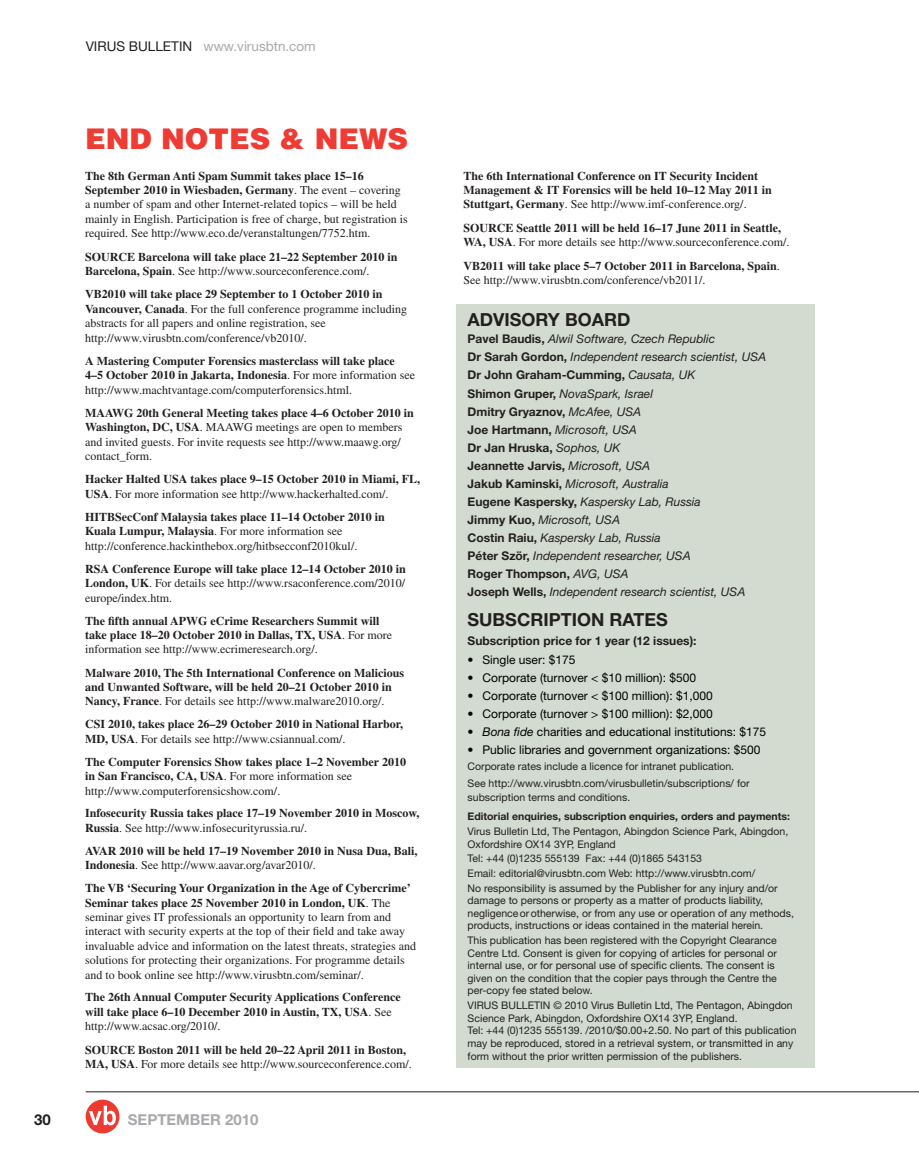
<style>
.page{position:relative;width:919px;height:1166px;background:#fff}
.page>*{position:absolute;margin:0;border:0;box-sizing:border-box;transform-origin:0 0}
.t1{font:900 28.5px "Helvetica";color:#ee3b34}
.t2{font:700 18px "Helvetica Neue";color:#231f20}
.t3{font:700 15px "Helvetica Neue";color:#a8a9ad}
.t4{font:700 15px "Helvetica Neue";color:#231f20}
.t5{font:13.5px "Helvetica Neue";color:#a8a9ad}
.t6{font:700 12px/14.4px "Times";color:#231f20}
.t7{font:12px/14.4px "Times";color:#231f20}
.t8{font:italic 12px/18px "Helvetica Neue";color:#231f20}
.t9{font:12px "Helvetica Neue";color:#000}
.t10{font:700 12px "Helvetica Neue";color:#231f20}
.t11{font:10.5px/12.6px "Helvetica Neue";color:#231f20}
.t12{font:700 10.5px "Helvetica Neue";color:#231f20}
.s1{color:#231f20}
.s2{font-weight:700}
.s3{font-weight:400}
.s4{font-weight:700;font-style:normal}
.s5{font-style:italic}
</style>
<div class="page">
<hr style="left:86px;top:1091px;width:832px;height:1px;background:#231f20">
<div style="left:86px;top:1099px;width:33px;height:34px;background:#ee3b32;border-radius:50%"></div>
<svg style="left:89px;top:1105px;width:27px;height:19px"></svg>
<div style="left:456px;top:304px;width:358px;height:763px;background:#d3dbd0"></div>
<p class="t4" style="left:34px;top:1113px;width:18px">30</p>
<p class="t5" style="left:86px;top:41px;width:231px"><span class="s1">VIRUS BULLETIN</span> www.virusbtn.com</p>
<h1 class="t1" style="left:85px;top:128px;width:324px">END NOTES &amp; NEWS</h1>
<p class="t7" style="left:85px;top:169px;width:324px"><span class="s2">The 8th German Anti Spam Summit takes place 15–16<br>September 2010 in Wiesbaden, Germany</span>. The event – covering a number of spam and other Internet-related topics – will be held mainly in English. Participation is free of charge, but registration is required. See http://www.eco.de/veranstaltungen/7752.htm.</p>
<p class="t6" style="left:85px;top:251px;width:314px">SOURCE Barcelona will take place 21–22 September 2010 in<br>Barcelona, Spain<span class="s3">. See http://www.sourceconference.com/.</span></p>
<p class="t7" style="left:85px;top:288px;width:323px"><span class="s2">VB2010 will take place 29 September to 1 October 2010 in Vancouver, Canada</span>. For the full conference programme including abstracts for all papers and online registration, see http://www.virusbtn.com/conference/vb2010/.</p>
<p class="t6" style="left:85px;top:354px;width:331px">A Mastering Computer Forensics masterclass will take place<br>4–5 October 2010 in Jakarta, Indonesia<span class="s3">. For more information see http://www.machtvantage.com/computerforensics.html.</span></p>
<p class="t7" style="left:85px;top:406px;width:330px"><span class="s2">MAAWG 20th General Meeting takes place 4–6 October 2010 in Washington, DC, USA</span>. MAAWG meetings are open to members and invited guests. For invite requests see http://www.maawg.org/ contact_form.</p>
<p class="t6" style="left:85px;top:473px;width:336px">Hacker Halted USA takes place 9–15 October 2010 in Miami, FL,<br>USA<span class="s3">. For more information see http://www.hackerhalted.com/.</span></p>
<p class="t7" style="left:85px;top:510px;width:301px"><span class="s2">HITBSecConf Malaysia takes place 11–14 October 2010 in<br>Kuala Lumpur, Malaysia</span>. For more information see http://conference.hackinthebox.org/hitbsecconf2010kul/.</p>
<p class="t7" style="left:85px;top:562px;width:322px;text-align:justify"><span class="s2">RSA Conference Europe will take place 12–14 October 2010 in London, UK</span>. For details see http://www.rsaconference.com/2010/ europe/index.htm.</p>
<p class="t6" style="left:85px;top:614px;width:308px">The fifth annual APWG eCrime Researchers Summit will take place 18–20 October 2010 in Dallas, TX, USA<span class="s3">. For more information see http://www.ecrimeresearch.org/.</span></p>
<p class="t6" style="left:85px;top:666px;width:321px">Malware 2010, The 5th International Conference on Malicious and Unwanted Software, will be held 20–21 October 2010 in<br>Nancy, France<span class="s3">. For details see http://www.malware2010.org/.</span></p>
<p class="t6" style="left:85px;top:718px;width:319px">CSI 2010, takes place 26–29 October 2010 in National Harbor,<br>MD, USA<span class="s3">. For details see http://www.csiannual.com/.</span></p>
<p class="t6" style="left:85px;top:755px;width:322px">The Computer Forensics Show takes place 1–2 November 2010 in San Francisco, CA, USA<span class="s3">. For more information see http://www.computerforensicshow.com/.</span></p>
<p class="t6" style="left:85px;top:807px;width:336px">Infosecurity Russia takes place 17–19 November 2010 in Moscow,<br>Russia<span class="s3">. See http://www.infosecurityrussia.ru/.</span></p>
<p class="t6" style="left:85px;top:844px;width:334px">AVAR 2010 will be held 17–19 November 2010 in Nusa Dua, Bali,<br>Indonesia<span class="s3">. See http://www.aavar.org/avar2010/.</span></p>
<p class="t7" style="left:85px;top:881px;width:332px"><span class="s2">The VB ‘Securing Your Organization in the Age of Cybercrime’ Seminar takes place 25 November 2010 in London, UK</span>. The seminar gives IT professionals an opportunity to learn from and interact with security experts at the top of their field and take away invaluable advice and information on the latest threats, strategies and solutions for protecting their organizations. For programme details and to book online see http://www.virusbtn.com/seminar/.</p>
<p class="t6" style="left:85px;top:991px;width:317px">The 26th Annual Computer Security Applications Conference will take place 6–10 December 2010 in Austin, TX, USA<span class="s3">. See http://www.acsac.org/2010/.</span></p>
<p class="t6" style="left:85px;top:1043px;width:328px">SOURCE Boston 2011 will be held 20–22 April 2011 in Boston,<br>MA, USA<span class="s3">. For more details see http://www.sourceconference.com/.</span></p>
<p class="t3" style="left:128px;top:1113px;width:132px">SEPTEMBER 2010</p>
<p class="t6" style="left:463px;top:169px;width:310px">The 6th International Conference on IT Security Incident<br>Management &amp; IT Forensics will be held 10–12 May 2011 in<br>Stuttgart, Germany<span class="s3">. See http://www.imf-conference.org/.</span></p>
<p class="t6" style="left:463px;top:221px;width:327px">SOURCE Seattle 2011 will be held 16–17 June 2011 in Seattle,<br>WA, USA<span class="s3">. For more details see http://www.sourceconference.com/.</span></p>
<p class="t6" style="left:463px;top:259px;width:318px">VB2011 will take place 5–7 October 2011 in Barcelona, Spain<span class="s3">.<br>See http://www.virusbtn.com/conference/vb2011/.</span></p>
<h2 class="t2" style="left:467px;top:313px;width:164px">ADVISORY BOARD</h2>
<p class="t8" style="left:467px;top:331px;width:300px"><span class="s4">Pavel Baudis,</span> Alwil Software, Czech Republic<br><span class="s4">Dr Sarah Gordon,</span> Independent research scientist, USA <span class="s4">Dr John Graham-Cumming,</span> Causata, UK<br><span class="s4">Shimon Gruper,</span> NovaSpark, Israel<br><span class="s4">Dmitry Gryaznov,</span> McAfee, USA<br><span class="s4">Joe Hartmann,</span> Microsoft, USA<br><span class="s4">Dr Jan Hruska,</span> Sophos, UK<br><span class="s4">Jeannette Jarvis,</span> Microsoft, USA<br><span class="s4">Jakub Kaminski,</span> Microsoft, Australia<br><span class="s4">Eugene Kaspersky,</span> Kaspersky Lab, Russia<br><span class="s4">Jimmy Kuo,</span> Microsoft, USA<br><span class="s4">Costin Raiu,</span> Kaspersky Lab, Russia<br><span class="s4">Péter Ször,</span> Independent researcher, USA<br><span class="s4">Roger Thompson,</span> AVG, USA<br><span class="s4">Joseph Wells,</span> Independent research scientist, USA</p>
<h2 class="t2" style="left:467px;top:613px;width:202px">SUBSCRIPTION RATES</h2>
<p class="t10" style="left:467px;top:636px;width:230px">Subscription price for 1 year (12 issues):</p>
<p class="t9" style="left:467px;top:655px;width:109px">• Single user: $175</p>
<p class="t9" style="left:467px;top:673px;width:230px">• Corporate (turnover &lt; $10 million): $500</p>
<p class="t9" style="left:467px;top:691px;width:246px">• Corporate (turnover &lt; $100 million): $1,000</p>
<p class="t9" style="left:467px;top:709px;width:246px">• Corporate (turnover &gt; $100 million): $2,000</p>
<p class="t9" style="left:467px;top:727px;width:300px">• <span class="s5">Bona fide</span> charities and educational institutions: $175</p>
<p class="t9" style="left:467px;top:745px;width:294px">• Public libraries and government organizations: $500</p>
<p class="t11" style="left:467px;top:758px;width:283px;line-height:16.8px">Corporate rates include a licence for intranet publication.<br>See http://www.virusbtn.com/virusbulletin/subscriptions/ for</p>
<p class="t11" style="left:467px;top:792px;width:164px">subscription terms and conditions.</p>
<p class="t12" style="left:467px;top:812px;width:324px">Editorial enquiries, subscription enquiries, orders and payments:</p>
<p class="t11" style="left:467px;top:825px;width:322px">Virus Bulletin Ltd, The Pentagon, Abingdon Science Park, Abingdon,<br>Oxfordshire OX14 3YP, England</p>
<p class="t11" style="left:467px;top:852px;width:312px;line-height:14.5px">Tel: +44 (0)1235 555139 Fax: +44 (0)1865 543153<br>Email: editorial@virusbtn.com Web: http://www.virusbtn.com/<br>No responsibility is assumed by the Publisher for any injury and/or</p>
<p class="t11" style="left:467px;top:894px;width:328px">damage to persons or property as a matter of products liability, negligence or otherwise, or from any use or operation of any methods, products, instructions or ideas contained in the material herein.</p>
<p class="t11" style="left:467px;top:934px;width:311px">This publication has been registered with the Copyright Clearance Centre Ltd. Consent is given for copying of articles for personal or internal use, or for personal use of specific clients. The consent is given on the condition that the copier pays through the Centre the per-copy fee stated below.</p>
<p class="t11" style="left:467px;top:999px;width:330px">VIRUS BULLETIN © 2010 Virus Bulletin Ltd, The Pentagon, Abingdon Science Park, Abingdon, Oxfordshire OX14 3YP, England.<br>Tel: +44 (0)1235 555139. /2010/$0.00+2.50. No part of this publication may be reproduced, stored in a retrieval system, or transmitted in any form without the prior written permission of the publishers.</p>
</div>
